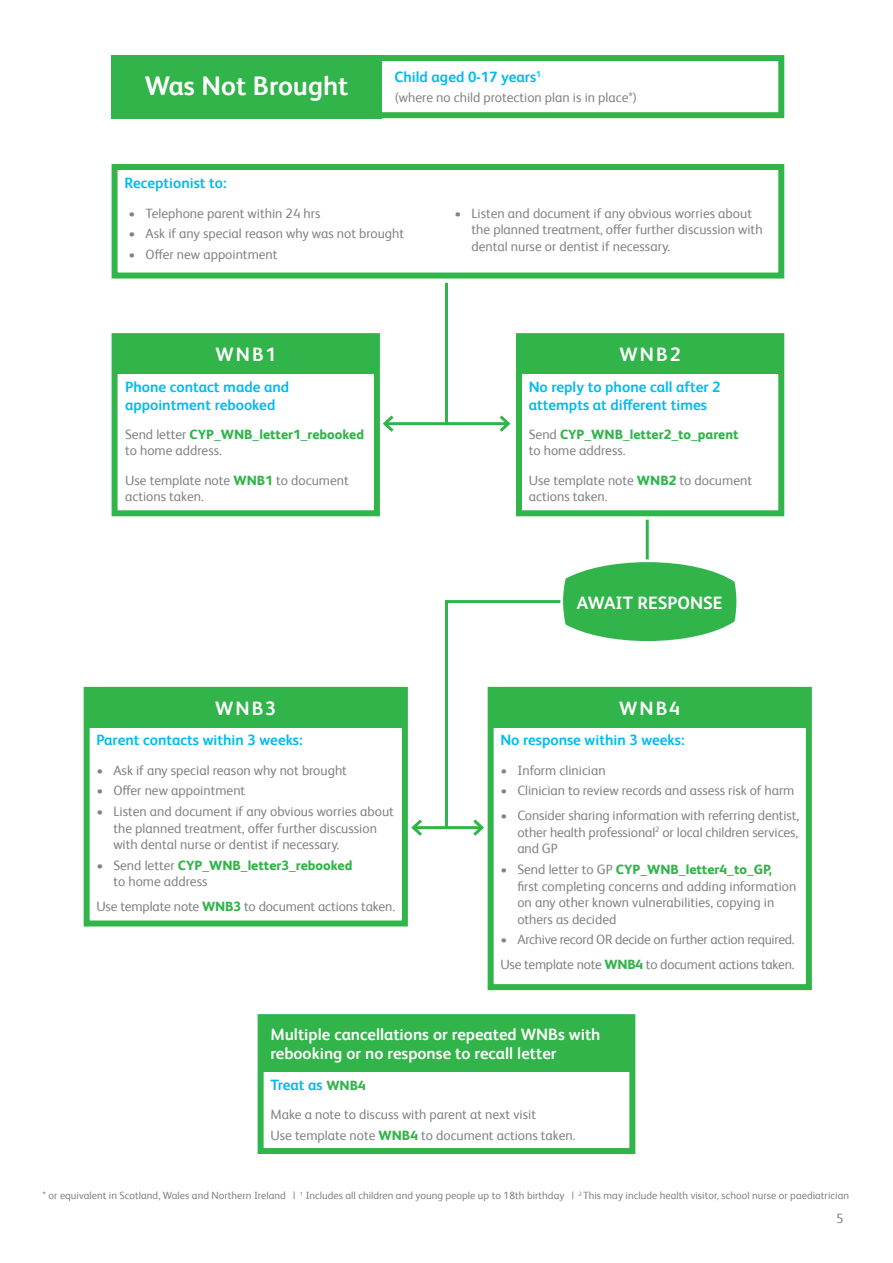
<style>
.page{position:relative;width:893px;height:1263px;background:#fff}
.page>*{position:absolute;margin:0;border:0;box-sizing:border-box;transform-origin:0 0}
.t1{font:700 27px "FS Albert Pro";color:#fff}
.t2{font:700 19.5px "FS Albert Pro";letter-spacing:.1em;color:#fff}
.t3{font:700 18px "FS Albert Pro";color:#fff}
.t4{font:700 16.5px/19.8px "FS Albert Pro";color:#fff}
.CYAN_Title{font:700 15px/18px "FS Albert Pro";color:#00baf1}
.Body{font:13.5px/16.5px "FS Albert Pro";color:#808285}
.Body-2{font:13.5px "FS Albert Pro";letter-spacing:-.02em;color:#808285}
.Body-3{font:800 13.5px/16.5px "FS Albert Pro";color:#31b44a}
.t5{font:10.5px "FS Albert Pro";letter-spacing:.005em;color:#808285}
.s1{font-weight:800;color:#31b44a}
.s2{font-weight:400;color:#808285}
.s3{font-weight:800;font-size:13.5px;color:#31b44a}
</style>
<div class="page">
<hr style="left:646px;top:520px;width:3px;height:39px;background:#31b44a">
<div style="left:112px;top:164px;width:672px;height:115px;border:6px solid #31b44a"></div>
<div style="left:117px;top:337px;width:259px;height:37px;background:#31b44a"></div>
<div style="left:112px;top:333px;width:268px;height:183px;border:6px solid #31b44a"></div>
<div style="left:88px;top:691px;width:316px;height:37px;background:#31b44a"></div>
<div style="left:84px;top:687px;width:324px;height:239px;border:6px solid #31b44a"></div>
<div style="left:492px;top:691px;width:316px;height:37px;background:#31b44a"></div>
<div style="left:488px;top:687px;width:324px;height:303px;border:6px solid #31b44a"></div>
<div style="left:262px;top:1018px;width:369px;height:54px;background:#31b44a"></div>
<div style="left:258px;top:1014px;width:377px;height:140px;border:6px solid #31b44a"></div>
<div style="left:516px;top:333px;width:268px;height:183px;border:6px solid #31b44a"></div>
<div style="left:520px;top:337px;width:260px;height:37px;background:#31b44a"></div>
<hr style="left:445px;top:283px;width:3px;height:140px;background:#31b44a">
<hr style="left:385px;top:422px;width:123px;height:3px;background:#31b44a">
<svg style="left:382px;top:415px;width:15px;height:17px"></svg>
<svg style="left:496px;top:415px;width:15px;height:17px"></svg>
<hr style="left:413px;top:826px;width:69px;height:3px;background:#31b44a">
<svg style="left:411px;top:819px;width:14px;height:17px"></svg>
<div style="left:112px;top:55px;width:270px;height:63px;background:#31b44a"></div>
<div style="left:374px;top:55px;width:410px;height:63px;border:6px solid #31b44a"></div>
<svg style="left:443px;top:562px;width:293px;height:277px"></svg>
<p class="t1" style="left:145px;top:67px;width:205px">Was Not Brought</p>
<p class="CYAN_Title" style="left:395px;top:67px;width:148px">Child aged 0-17 years<sup>1</sup></p>
<p class="Body" style="left:395px;top:88px;width:244px">(where no child protection plan is in place*)</p>
<p class="CYAN_Title" style="left:124px;top:173px;width:104px">Receptionist to:</p>
<p class="Body" style="left:129px;top:204px;width:193px">• Telephone parent within 24 hrs</p>
<p class="Body" style="left:129px;top:224px;width:277px">• Ask if any special reason why was not brought</p>
<p class="Body" style="left:129px;top:245px;width:150px">• Offer new appointment</p>
<p class="t2" style="left:216px;top:340px;width:62px">WNB1</p>
<p class="CYAN_Title" style="left:125px;top:377px;width:166px">Phone contact made and appointment rebooked</p>
<p class="Body" style="left:125px;top:425px;width:241px">Send letter <span class="s1">CYP_WNB_letter1_rebooked </span>to home address.</p>
<p class="Body" style="left:125px;top:471px;width:225px">Use template note <span class="s1">WNB1</span> to document actions taken.</p>
<p class="t2" style="left:215px;top:694px;width:62px">WNB3</p>
<p class="CYAN_Title" style="left:96px;top:730px;width:208px">Parent contacts within 3 weeks:</p>
<p class="Body" style="left:96px;top:761px;width:252px">• Ask if any special reason why not brought</p>
<p class="Body" style="left:96px;top:781px;width:150px">• Offer new appointment</p>
<p class="Body" style="left:113px;top:802px;width:282px;text-indent:-17px">• Listen and document if any obvious worries about the planned treatment, offer further discussion with dental nurse or dentist if necessary.</p>
<p class="Body" style="left:113px;top:856px;width:241px;text-indent:-17px">• Send letter <span class="s1">CYP_WNB_letter3_rebooked </span>to home address</p>
<p class="Body" style="left:96px;top:897px;width:300px">Use template note <span class="s1">WNB3</span> to document actions taken.</p>
<p class="Body" style="left:471px;top:204px;width:293px;text-indent:-17px">• Listen and document if any obvious worries about the planned treatment, offer further discussion with dental nurse or dentist if necessary.</p>
<p class="t2" style="left:620px;top:340px;width:62px">WNB2</p>
<p class="CYAN_Title" style="left:529px;top:377px;width:193px">No reply to phone call after 2 attempts at different times</p>
<p class="Body-3" style="left:529px;top:425px;width:211px"><span class="s2">Send</span> CYP_WNB_letter2_to_parent <span class="s2">to home address.</span></p>
<p class="Body" style="left:529px;top:471px;width:225px">Use template note <span class="s1">WNB2</span> to document actions taken.</p>
<p class="t3" style="left:577px;top:590px;width:147px">AWAIT RESPONSE</p>
<p class="t2" style="left:619px;top:694px;width:62px">WNB4</p>
<p class="CYAN_Title" style="left:500px;top:730px;width:186px">No response within 3 weeks:</p>
<p class="Body" style="left:500px;top:761px;width:107px">• Inform clinician</p>
<p class="Body" style="left:500px;top:781px;width:296px">• Clinician to review records and assess risk of harm</p>
<p class="Body" style="left:517px;top:806px;width:283px;text-align:justify;text-indent:-17px">• Consider sharing information with referring dentist, other health professional<sup>2</sup> or local children services, and GP</p>
<p class="Body" style="left:517px;top:860px;width:280px;text-indent:-17px">• Send letter to GP <span class="s1">CYP_WNB_letter4_to_GP, </span>first completing concerns and adding information on any other known vulnerabilities, copying in others as decided</p>
<p class="Body-2" style="left:500px;top:930px;width:296px">• Archive record OR decide on further action required.</p>
<p class="Body" style="left:500px;top:955px;width:296px">Use template note <span class="s1">WNB4</span> to document actions taken.</p>
<p class="t4" style="left:270px;top:1023px;width:332px">Multiple cancellations or repeated WNBs with rebooking or no response to recall letter</p>
<p class="CYAN_Title" style="left:270px;top:1075px;width:97px">Treat as <span class="s3">WNB4</span></p>
<p class="Body" style="left:270px;top:1105px;width:267px">Make a note to discuss with parent at next visit</p>
<p class="Body" style="left:270px;top:1126px;width:307px">Use template note <span class="s1">WNB4</span> to document actions taken.</p>
<p class="t5" style="left:43px;top:1188px;width:808px">* or equivalent in Scotland, Wales and Northern Ireland | <sup>1</sup> Includes all children and young people up to 18th birthday | <sup>2</sup> This may include health visitor, school nurse or paediatrician</p>
<p class="Body" style="left:836px;top:1209px;width:9px">5</p>
</div>
